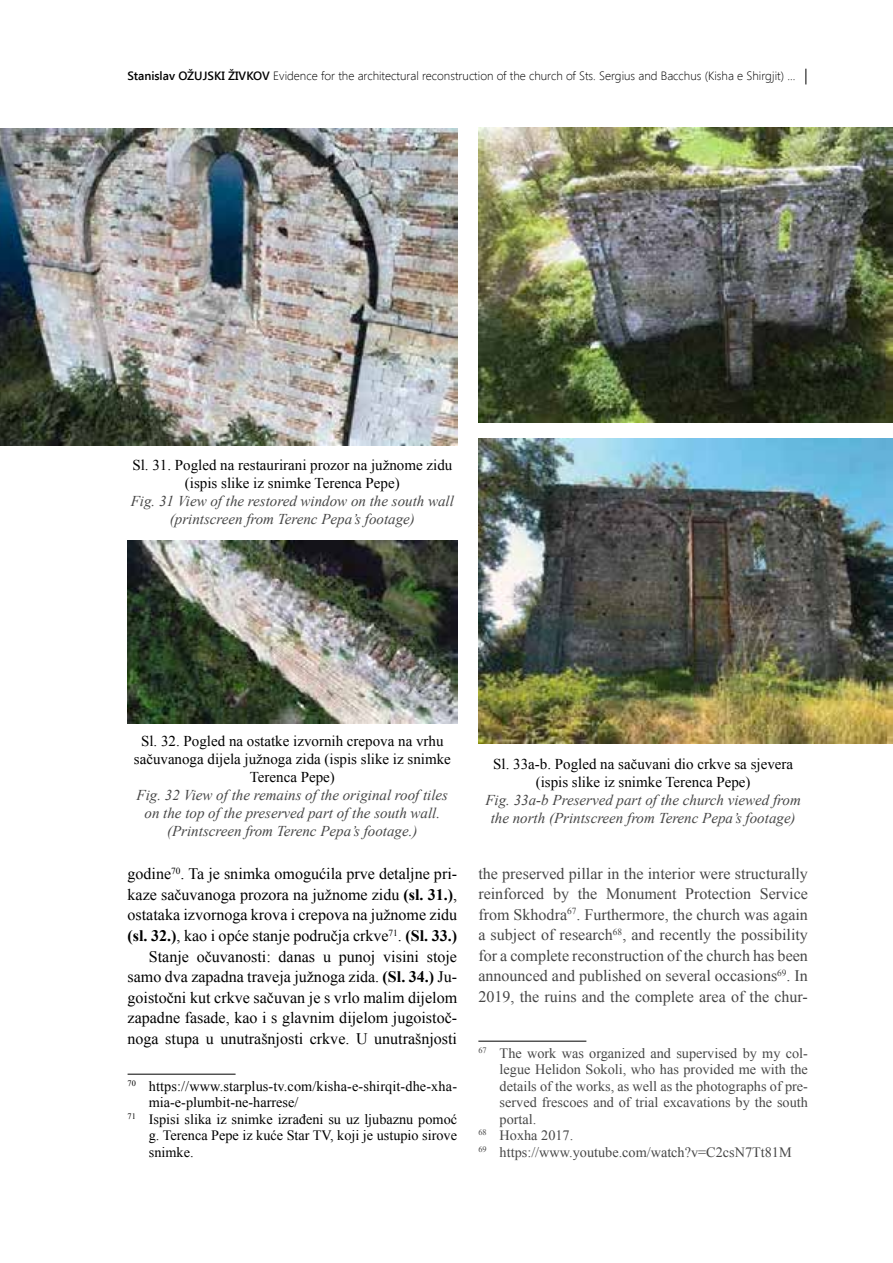
<style>
.page{position:relative;width:893px;height:1263px;background:#fff}
.page>*{position:absolute;margin:0;border:0;box-sizing:border-box;transform-origin:0 0}
.t1{font:16.05px/20.5px "Times New Roman";color:#000;text-align:right}
.t2{font:16.05px/20.5px "Times New Roman";color:#464646;text-align:justify}
.t3{font:italic 15px/18px "Times New Roman";color:#464646;text-align:center}
.t4{font:15px/18px "Times New Roman";color:#000;text-align:center}
.t5{font:14.25px "Times New Roman";color:#464646}
.t6{font:14.25px "Times New Roman";color:#000}
.t7{font:300 12px "Segoe UI";color:#000}
.s1{font-weight:600}
.s2{font-weight:700}
</style>
<div class="page">
<svg style="left:806px;top:69px;width:1px;height:15px"></svg>
<hr style="left:478px;top:1041px;width:108px;height:1px;background:#000">
<hr style="left:128px;top:1074px;width:108px;height:1px;background:#000">
<img style="left:0;top:128px;width:457px;height:317px">
<img style="left:128px;top:540px;width:329px;height:183px">
<img style="left:478px;top:128px;width:415px;height:295px">
<img style="left:478px;top:438px;width:415px;height:306px">
<p class="t7" style="left:128px;top:68px;width:669px"><span class="s1">Stanislav OŽUJSKI ŽIVKOV</span> Evidence for the architectural reconstruction of the church of Sts. Sergius and Bacchus (Kisha e Shirgjit) ...</p>
<p class="t4" style="left:132px;top:456px;width:321px">Sl. 31. Pogled na restaurirani prozor na južnome zidu (ispis slike iz snimke Terenca Pepe)</p>
<p class="t3" style="left:131px;top:492px;width:325px">Fig. 31 View of the restored window on the south wall (printscreen from Terenc Pepa’s footage)</p>
<p class="t4" style="left:134px;top:732px;width:319px">Sl. 32. Pogled na ostatke izvornih crepova na vrhu sačuvanoga dijela južnoga zida (ispis slike iz snimke<br>Terenca Pepe)</p>
<p class="t3" style="left:137px;top:786px;width:313px">Fig. 32 View of the remains of the original roof tiles on the top of the preserved part of the south wall. (Printscreen from Terenc Pepa’s footage.)</p>
<p class="t1" style="left:128px;top:863px;width:331px">godine<sup>70</sup>. Ta je snimka omogućila prve detaljne pri&shy;kaze sačuvanoga prozora na južnome zidu <span class="s2">(sl. 31.)</span>, ostataka izvornoga krova i crepova na južnome zidu <span class="s2">(sl. 32.)</span>, kao i opće stanje područja crkve<sup>71</sup>. <span class="s2">(Sl. 33.)<br></span>Stanje očuvanosti: danas u punoj visini stoje samo dva zapadna traveja južnoga zida. <span class="s2">(Sl. 34.)</span> Ju&shy;goistočni kut crkve sačuvan je s vrlo malim dijelom zapadne fasade, kao i s glavnim dijelom jugoistoč&shy;noga stupa u unutrašnjosti crkve. U unutrašnjosti</p>
<p class="t6" style="left:128px;top:1076px;width:331px"><sup>70</sup> https://www.starplus-tv.com/kisha-e-shirqit-dhe-xha-</p>
<p class="t6" style="left:149px;top:1093px;width:151px">mia-e-plumbit-ne-harrese/</p>
<p class="t6" style="left:128px;top:1109px;width:331px"><sup>71</sup> Ispisi slika iz snimke izrađeni su uz ljubaznu pomoć</p>
<p class="t6" style="left:149px;top:1126px;width:310px">g. Terenca Pepe iz kuće Star TV, koji je ustupio sirove</p>
<p class="t6" style="left:149px;top:1142px;width:46px">snimke.</p>
<p class="t4" style="left:493px;top:755px;width:301px">Sl. 33a-b. Pogled na sačuvani dio crkve sa sjevera (ispis slike iz snimke Terenca Pepe)</p>
<p class="t3" style="left:485px;top:791px;width:317px">Fig. 33a-b Preserved part of the church viewed from the north (Printscreen from Terenc Pepa’s footage)</p>
<p class="t2" style="left:478px;top:863px;width:331px">the preserved pillar in the interior were structurally reinforced by the Monument Protection Service from Skhodra<sup>67</sup>. Furthermore, the church was again a subject of research<sup>68</sup>, and recently the possibility for a complete reconstruction of the church has been announced and published on several occasions<sup>69</sup>. In 2019, the ruins and the complete area of the chur-</p>
<p class="t5" style="left:478px;top:1043px;width:331px"><sup>67</sup> The work was organized and supervised by my col-</p>
<p class="t5" style="left:500px;top:1060px;width:310px">legue Helidon Sokoli, who has provided me with the</p>
<p class="t5" style="left:500px;top:1076px;width:310px">details of the works, as well as the photographs of pre-</p>
<p class="t5" style="left:500px;top:1093px;width:310px">served frescoes and of trial excavations by the south</p>
<p class="t5" style="left:500px;top:1109px;width:38px">portal.</p>
<p class="t5" style="left:478px;top:1126px;width:96px"><sup>68</sup> Hoxha 2017.</p>
<p class="t5" style="left:478px;top:1142px;width:315px"><sup>69</sup> https://www.youtube.com/watch?v=C2csN7Tt81M</p>
</div>
